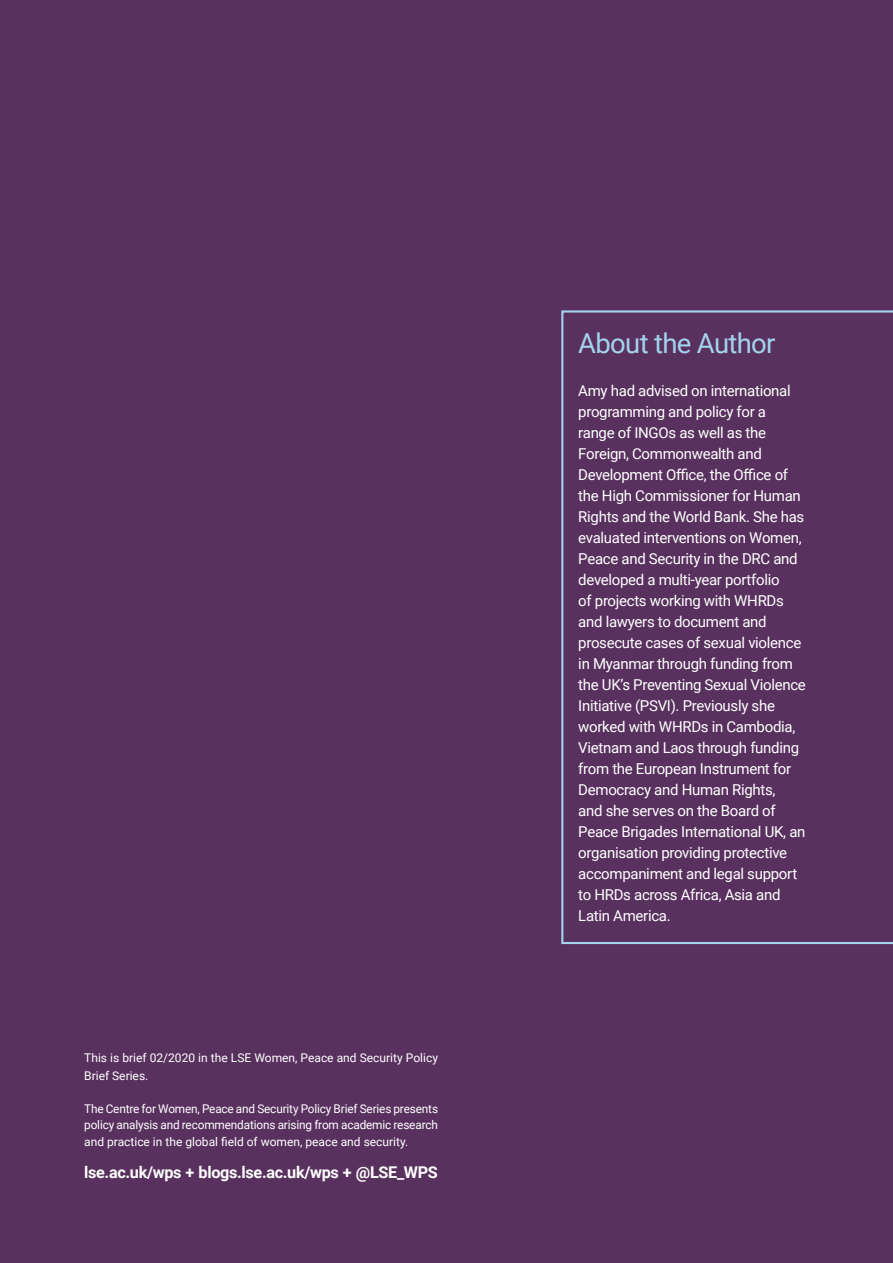
<style>
.page{position:relative;width:893px;height:1263px;background:#59315f}
.page>*{position:absolute;margin:0;border:0;box-sizing:border-box;transform-origin:0 0}
.t1{font:27.45px "Roboto";letter-spacing:-.025em;color:#a3d3ed}
.t2{font:700 16.2px "Roboto";letter-spacing:-.02em;color:#fff}
.t3{font:15px/21px "Roboto";letter-spacing:-.02em;color:#fff}
.t4{font:12px/16.5px "Roboto";color:#fff}
</style>
<div class="page">
<svg style="left:561px;top:310px;width:332px;height:634px"></svg>
<p class="t4" style="left:84px;top:1048px;width:355px;line-height:18px">This is brief 02/2020 in the LSE Women, Peace and Security Policy<br>Brief Series.</p>
<p class="t4" style="left:84px;top:1100px;width:355px;text-align:justify">The Centre for Women, Peace and Security Policy Brief Series presents policy analysis and recommendations arising from academic research and practice in the global field of women, peace and security.</p>
<p class="t2" style="left:84px;top:1161px;width:355px">lse.ac.uk/wps + blogs.lse.ac.uk/wps + @LSE_WPS</p>
<h1 class="t1" style="left:578px;top:324px;width:199px">About the Author</h1>
<p class="t3" style="left:578px;top:379px;width:229px">Amy had advised on international programming and policy for a range of INGOs as well as the<br>Foreign, Commonwealth and<br>Development Office, the Office of the High Commissioner for Human<br>Rights and the World Bank. She has evaluated interventions on Women,<br>Peace and Security in the DRC and developed a multi-year portfolio<br>of projects working with WHRDs and lawyers to document and prosecute cases of sexual violence in Myanmar through funding from the UK’s Preventing Sexual Violence<br>Initiative (PSVI). Previously she worked with WHRDs in Cambodia,<br>Vietnam and Laos through funding from the European Instrument for<br>Democracy and Human Rights,<br>and she serves on the Board of<br>Peace Brigades International UK, an organisation providing protective accompaniment and legal support to HRDs across Africa, Asia and<br>Latin America.</p>
</div>
